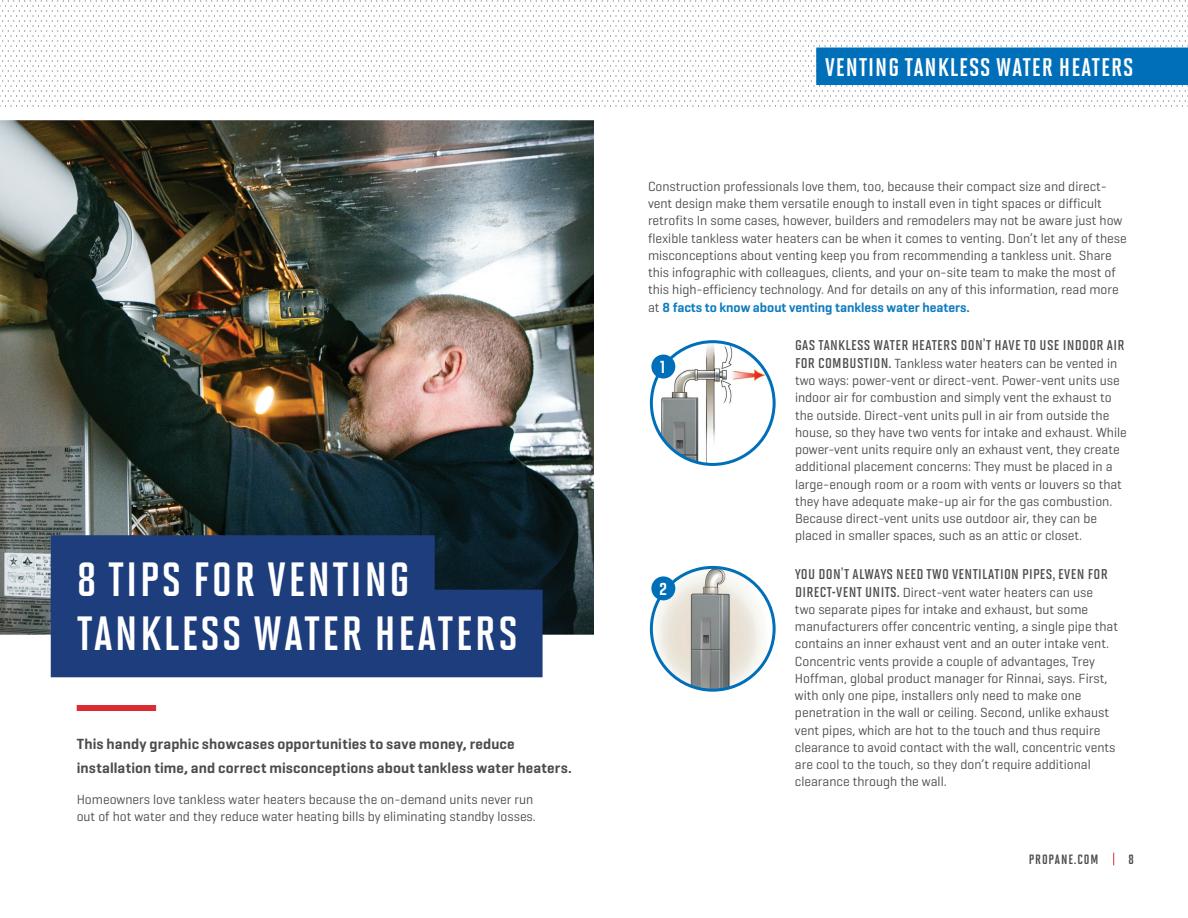
<style>
.page{position:relative;width:1188px;height:918px;background:#fff}
.page>*{position:absolute;margin:0;border:0;box-sizing:border-box;transform-origin:0 0}
.t1{font:700 48px/54.4px "Solano Gothic Sc Pro";letter-spacing:.05em;color:#fff}
.t2{font:700 25.5px "Solano Gothic Sc Pro";letter-spacing:.04em;color:#fff}
.t3{font:20.25px "Solano Gothic Sc Pro Bd SC";color:#fff}
.t4{font:16.5px "Solano Gothic Sc Pro Sb Cap";letter-spacing:.02em;color:#4b4c4d}
.t5{font:600 15px/24px "Geogrotesque";letter-spacing:.01em;color:#4b4c4d}
.t6{font:13.5px/17.2px "Geogrotesque";color:#4b4c4d}
.t7{font:13.5px "Solano Gothic Sc Pro Bd SC";letter-spacing:.065em;color:#4b4c4d}
.t8{font:700 13.5px "Solano Gothic Sc Pro";color:#4b4c4d}
.s1{font-weight:600;color:#107cc1}
.s2{font-family:"Solano Gothic Sc Pro Sb Cap";font-size:16.5px}
</style>
<div class="page">
<svg style="left:0;top:0;width:1188px;height:107px"></svg>
<svg style="left:1113px;top:853px;width:1px;height:12px"></svg>
<img style="left:0;top:120px;width:594px;height:528px">
<img style="left:652px;top:567px;width:120px;height:121px">
<div style="left:650px;top:566px;width:126px;height:126px;border:3px solid #006fba;border-radius:50%"></div>
<div style="left:651px;top:576px;width:24px;height:24px;background:#006fba;border-radius:50%"></div>
<img style="left:651px;top:342px;width:123px;height:122px;border-radius:61px">
<div style="left:650px;top:340px;width:126px;height:126px;border:3px solid #006fba;border-radius:50%"></div>
<div style="left:651px;top:355px;width:24px;height:24px;background:#006fba;border-radius:50%"></div>
<div style="left:77px;top:705px;width:79px;height:6px;background:#da2c32"></div>
<div style="left:51px;top:535px;width:384px;height:88px;background:#1e3d7c"></div>
<div style="left:51px;top:590px;width:492px;height:87px;background:#1e3d7c"></div>
<div style="left:816px;top:48px;width:372px;height:37px;background:#006fba"></div>
<h1 class="t1" style="left:77px;top:552px;width:442px">8 TIPS FOR VENTING<br>TANKLESS WATER HEATERS</h1>
<p class="t5" style="left:77px;top:732px;width:497px">This handy graphic showcases opportunities to save money, reduce installation time, and correct misconceptions about tankless water heaters.</p>
<p class="t6" style="left:77px;top:790px;width:461px">Homeowners love tankless water heaters because the on-demand units never run out of hot water and they reduce water heating bills by eliminating standby losses.</p>
<h2 class="t2" style="left:825px;top:53px;width:310px">VENTING TANKLESS WATER HEATERS</h2>
<p class="t6" style="left:648px;top:177px;width:480px">Construction professionals love them, too, because their compact size and direct&shy;vent design make them versatile enough to install even in tight spaces or difficult retrofits In some cases, however, builders and remodelers may not be aware just how flexible tankless water heaters can be when it comes to venting. Don’t let any of these misconceptions about venting keep you from recommending a tankless unit. Share this infographic with colleagues, clients, and your on-site team to make the most of this high-efficiency technology. And for details on any of this information, read more at <span class="s1">8 facts to know about venting tankless water heaters.</span></p>
<p class="t4" style="left:795px;top:335px;width:331px">GAS TANKLESS WATER HEATERS DON’T HAVE TO USE INDOOR AIR</p>
<p class="t6" style="left:795px;top:354px;width:333px"><span class="s2">FOR COMBUSTION.</span> Tankless water heaters can be vented in two ways: power-vent or direct-vent. Power-vent units use indoor air for combustion and simply vent the exhaust to the outside. Direct-vent units pull in air from outside the house, so they have two vents for intake and exhaust. While power-vent units require only an exhaust vent, they create additional placement concerns: They must be placed in a large-enough room or a room with vents or louvers so that they have adequate make-up air for the gas combustion.<br>Because direct-vent units use outdoor air, they can be placed in smaller spaces, such as an attic or closet.</p>
<p class="t4" style="left:795px;top:564px;width:314px">YOU DON’T ALWAYS NEED TWO VENTILATION PIPES, EVEN FOR</p>
<p class="t6" style="left:795px;top:583px;width:325px"><span class="s2">DIRECT-VENT UNITS.</span> Direct-vent water heaters can use<br>two separate pipes for intake and exhaust, but some manufacturers offer concentric venting, a single pipe that contains an inner exhaust vent and an outer intake vent.<br>Concentric vents provide a couple of advantages, Trey Hoffman, global product manager for Rinnai, says. First, with only one pipe, installers only need to make one penetration in the wall or ceiling. Second, unlike exhaust vent pipes, which are hot to the touch and thus require clearance to avoid contact with the wall, concentric vents are cool to the touch, so they don’t require additional clearance through the wall.</p>
<h3 class="t3" style="left:660px;top:355px;width:7px">1</h3>
<h3 class="t3" style="left:659px;top:577px;width:10px">2</h3>
<p class="t7" style="left:1029px;top:852px;width:71px">PROPANE.COM</p>
<p class="t8" style="left:1129px;top:852px;width:7px">8</p>
</div>
